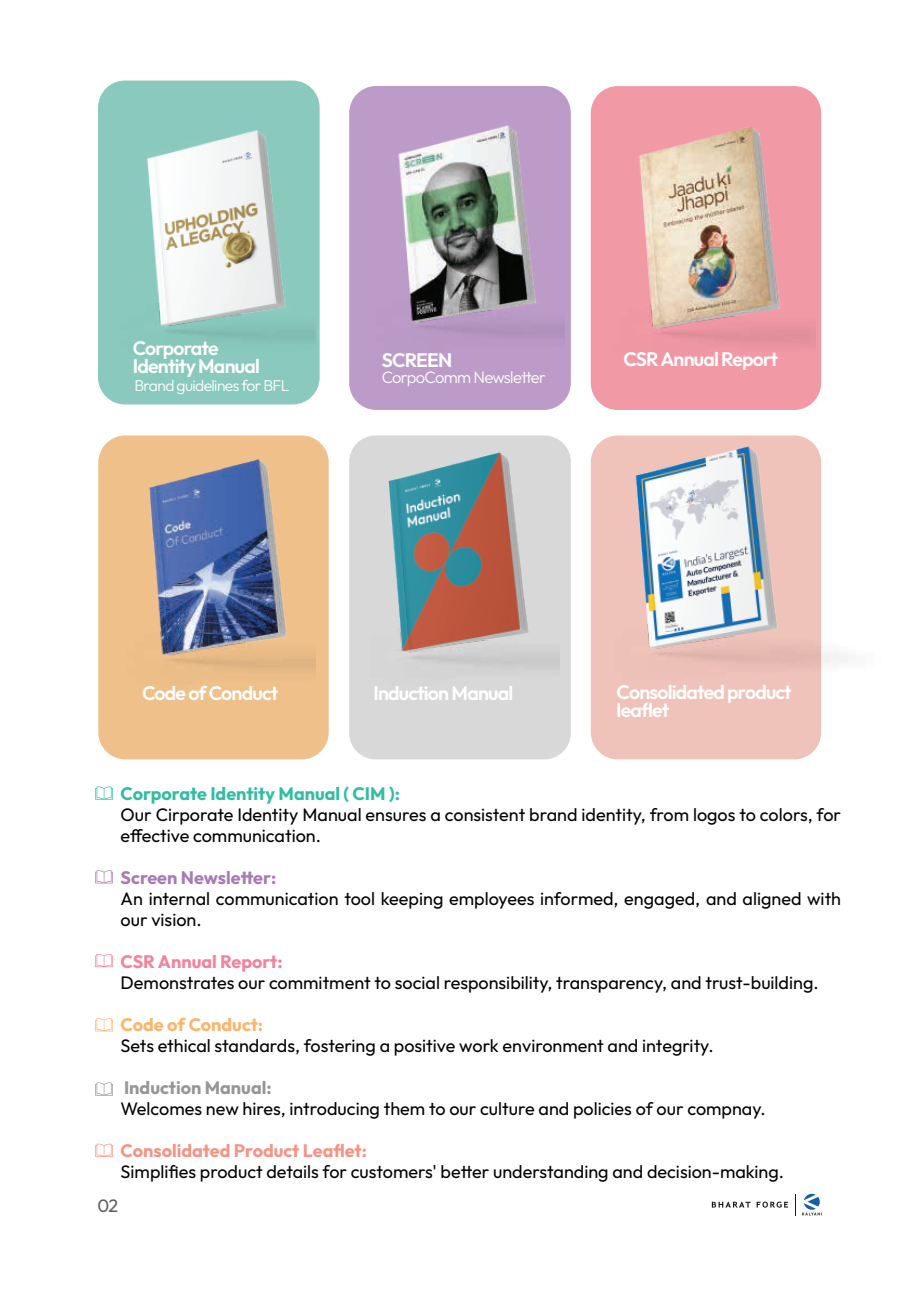
<style>
.page{position:relative;width:919px;height:1289px;background:#fff}
.page>*{position:absolute;margin:0;border:0;box-sizing:border-box;transform-origin:0 0}
.t1{font:600 19.5px/18.3px "Outfit";letter-spacing:-.04em;color:#fff}
.t2{font:18px/21px "Outfit";color:#040503}
.t3{font:700 18px "Outfit";color:#30bda4}
.t4{font:700 18px "Outfit";color:#f59485}
.t5{font:700 18px "Outfit";color:#a97ab5}
.t6{font:700 18px "Outfit";color:#f3829d}
.t7{font:700 18px "Outfit";color:#969696}
.t8{font:700 18px "Outfit";color:#f9b56a}
.t9{font:18px "Outfit";color:#606160}
.t10{font:300 16.5px "Outfit";letter-spacing:-.04em;color:#fff}
.t11{font:300 15.6px "Outfit";letter-spacing:-.04em;color:#fff}
</style>
<div class="page">
<div style="left:349px;top:86px;width:221px;height:324px;background:#bc9bc8;border-radius:27px"></div>
<img style="left:398px;top:93px;width:167px;height:243px">
<div style="left:590px;top:435px;width:231px;height:324px;background:#f0c3ba;border-radius:27px"></div>
<div style="left:590px;top:86px;width:231px;height:324px;background:#f299a6;border-radius:27px"></div>
<img style="left:639px;top:93px;width:176px;height:252px">
<div style="left:349px;top:435px;width:221px;height:324px;background:#d8d8d8;border-radius:26px"></div>
<img style="left:352px;top:435px;width:149px;height:232px">
<div style="left:98px;top:435px;width:230px;height:324px;background:#efc08a;border-radius:27px"></div>
<img style="left:118px;top:435px;width:197px;height:236px">
<div style="left:98px;top:80px;width:221px;height:324px;background:#8acabe;border-radius:27px"></div>
<img style="left:147px;top:130px;width:168px;height:210px">
<svg style="left:756px;top:1201px;width:32px;height:6px"></svg>
<svg style="left:711px;top:1201px;width:39px;height:6px"></svg>
<svg style="left:795px;top:1194px;width:1px;height:21px"></svg>
<svg style="left:802px;top:1193px;width:20px;height:22px"></svg>
<svg style="left:95px;top:786px;width:18px;height:13px"></svg>
<svg style="left:95px;top:870px;width:18px;height:13px"></svg>
<svg style="left:95px;top:954px;width:18px;height:13px"></svg>
<svg style="left:95px;top:1018px;width:18px;height:13px"></svg>
<svg style="left:95px;top:1082px;width:18px;height:13px"></svg>
<svg style="left:95px;top:1143px;width:18px;height:13px"></svg>
<img style="left:501px;top:435px;width:347px;height:249px">
<p class="t1" style="left:133px;top:339px;width:129px">Corporate<br>Identity Manual</p>
<p class="t11" style="left:134px;top:376px;width:157px">Brand guidelines for BFL</p>
<p class="t1" style="left:382px;top:352px;width:72px">SCREEN</p>
<p class="t10" style="left:382px;top:367px;width:166px">CorpoComm Newsletter</p>
<p class="t1" style="left:623px;top:350px;width:156px">CSR Annual Report</p>
<p class="t1" style="left:142px;top:685px;width:137px">Code of Conduct</p>
<p class="t1" style="left:373px;top:685px;width:141px">Induction Manual</p>
<p class="t1" style="left:616px;top:683px;width:177px">Consolidated product leaflet</p>
<p class="t3" style="left:121px;top:781px;width:281px">Corporate Identity Manual ( CIM ):</p>
<p class="t2" style="left:121px;top:804px;width:722px">Our Cirporate Identity Manual ensures a consistent brand identity, from logos to colors, for effective communication.</p>
<p class="t5" style="left:121px;top:865px;width:157px">Screen Newsletter:</p>
<p class="t2" style="left:121px;top:888px;width:722px">An internal communication tool keeping employees informed, engaged, and aligned with our vision.</p>
<p class="t6" style="left:121px;top:949px;width:163px">CSR Annual Report:</p>
<p class="t2" style="left:121px;top:972px;width:699px">Demonstrates our commitment to social responsibility, transparency, and trust-building.</p>
<p class="t8" style="left:121px;top:1012px;width:144px">Code of Conduct:</p>
<p class="t2" style="left:121px;top:1035px;width:594px">Sets ethical standards, fostering a positive work environment and integrity.</p>
<p class="t7" style="left:124px;top:1075px;width:149px">Induction Manual:</p>
<p class="t2" style="left:121px;top:1098px;width:646px">Welcomes new hires, introducing them to our culture and policies of our compnay.</p>
<p class="t4" style="left:121px;top:1138px;width:248px">Consolidated Product Leaflet:</p>
<p class="t2" style="left:121px;top:1161px;width:665px">Simplifies product details for customers' better understanding and decision-making.</p>
<p class="t9" style="left:97px;top:1193px;width:22px">02</p>
</div>
